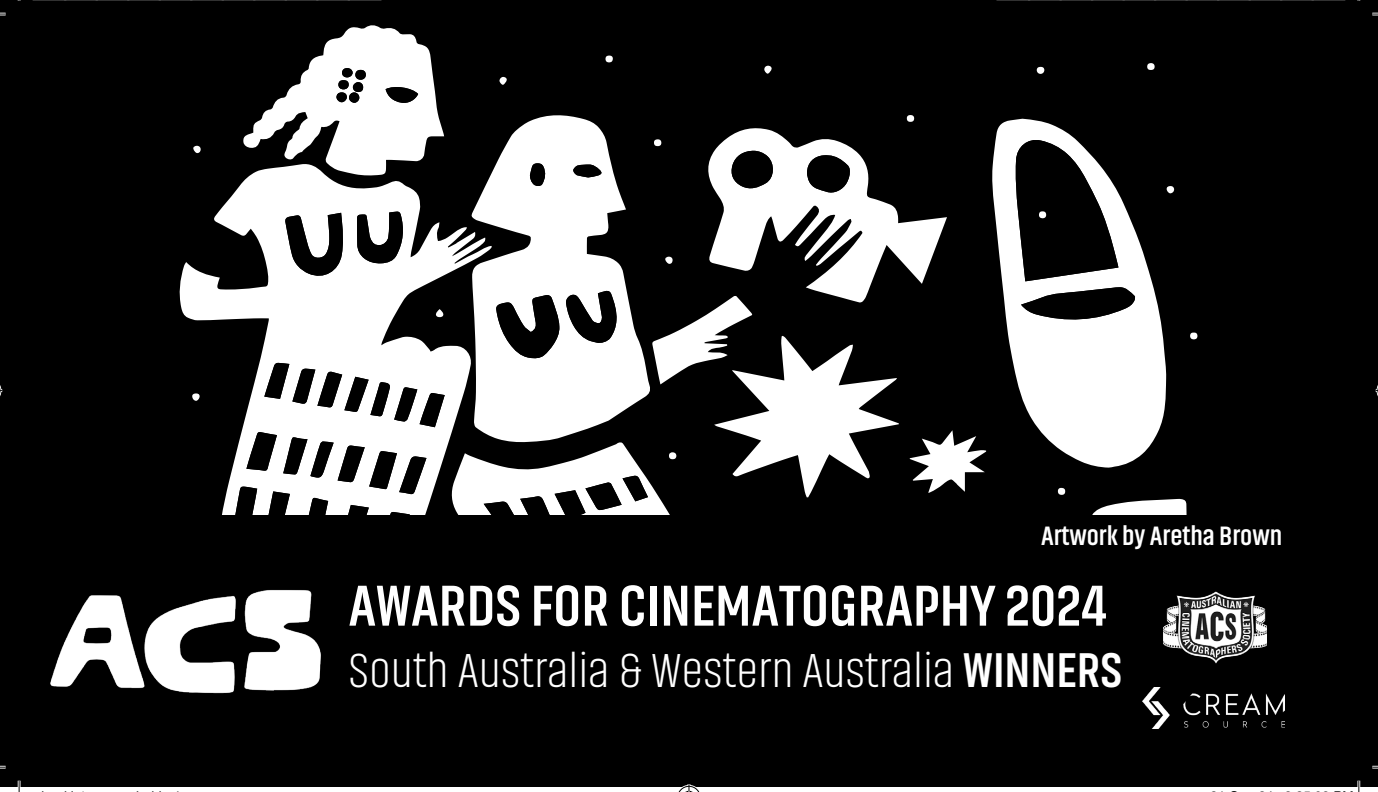
<style>
.page{position:relative;width:1378px;height:792px;background:#fff}
.page>*{position:absolute;margin:0;border:0;box-sizing:border-box;transform-origin:0 0}
.t1{font:700 58.5px "Akhand";color:#fff}
.t2{font:200 49.5px "Akhand";color:#fff}
.t3{font:700 27px "Akhand";color:#fff}
.s1{font-weight:700}
</style>
<div class="page">
<div style="left:0;top:0;width:1378px;height:786px;background:#000"></div>
<img style="left:1142px;top:687px;width:142px;height:41px">
<img style="left:1164px;top:591px;width:102px;height:73px">
<img style="left:50px;top:590px;width:271px;height:104px">
<svg style="left:179px;top:194px;width:54px;height:320px"></svg>
<svg style="left:992px;top:119px;width:174px;height:348px;fill:#fff"></svg>
<svg style="left:1093px;top:499px;width:94px;height:15px"></svg>
<div style="left:193px;top:146px;width:8px;height:7px;background:#fff;border-radius:50%"></div>
<div style="left:1166px;top:186px;width:8px;height:7px;background:#fff;border-radius:50%"></div>
<div style="left:192px;top:393px;width:8px;height:8px;background:#fff;border-radius:3px"></div>
<div style="left:1147px;top:63px;width:7px;height:7px;background:#fff;border-radius:50%"></div>
<div style="left:1036px;top:67px;width:8px;height:7px;background:#fff;border-radius:50%"></div>
<div style="left:1058px;top:487px;width:7px;height:8px;background:#fff;border-radius:50%"></div>
<div style="left:1190px;top:332px;width:7px;height:7px;background:#fff;border-radius:50%"></div>
<svg style="left:1015px;top:138px;width:103px;height:143px"></svg>
<svg style="left:1021px;top:287px;width:114px;height:35px"></svg>
<svg style="left:233px;top:25px;width:753px;height:489px"></svg>
<div style="left:355px;top:70px;width:11px;height:10px;background:#000;border-radius:50%"></div>
<div style="left:349px;top:92px;width:10px;height:11px;background:#000;border-radius:50%"></div>
<div style="left:336px;top:92px;width:11px;height:10px;background:#000;border-radius:50%"></div>
<div style="left:353px;top:82px;width:10px;height:10px;background:#000;border-radius:50%"></div>
<div style="left:342px;top:68px;width:11px;height:9px;background:#000;border-radius:50%"></div>
<div style="left:338px;top:80px;width:11px;height:9px;background:#000;border-radius:50%"></div>
<div style="left:1039px;top:211px;width:7px;height:7px;background:#fff;border-radius:50%"></div>
<svg style="left:0;top:13px;width:6px;height:2px"></svg>
<svg style="left:1372px;top:13px;width:6px;height:2px"></svg>
<svg style="left:0;top:765px;width:6px;height:3px"></svg>
<svg style="left:1372px;top:765px;width:6px;height:3px"></svg>
<svg style="left:18px;top:780px;width:3px;height:11px"></svg>
<svg style="left:1357px;top:780px;width:3px;height:11px"></svg>
<svg style="left:676px;top:784px;width:25px;height:7px"></svg>
<svg style="left:0;top:385px;width:2px;height:11px"></svg>
<svg style="left:1375px;top:385px;width:3px;height:12px"></svg>
<svg style="left:33px;top:0;width:348px;height:1px"></svg>
<svg style="left:996px;top:0;width:349px;height:1px"></svg>
<p class="t3" style="left:1041px;top:521px;width:243px">Artwork by Aretha Brown</p>
<p class="t1" style="left:349px;top:574px;width:759px">AWARDS FOR CINEMATOGRAPHY 2024</p>
<p class="t2" style="left:349px;top:645px;width:775px">South Australia &amp; Western Australia <span class="s1">WINNERS</span></p>
</div>
